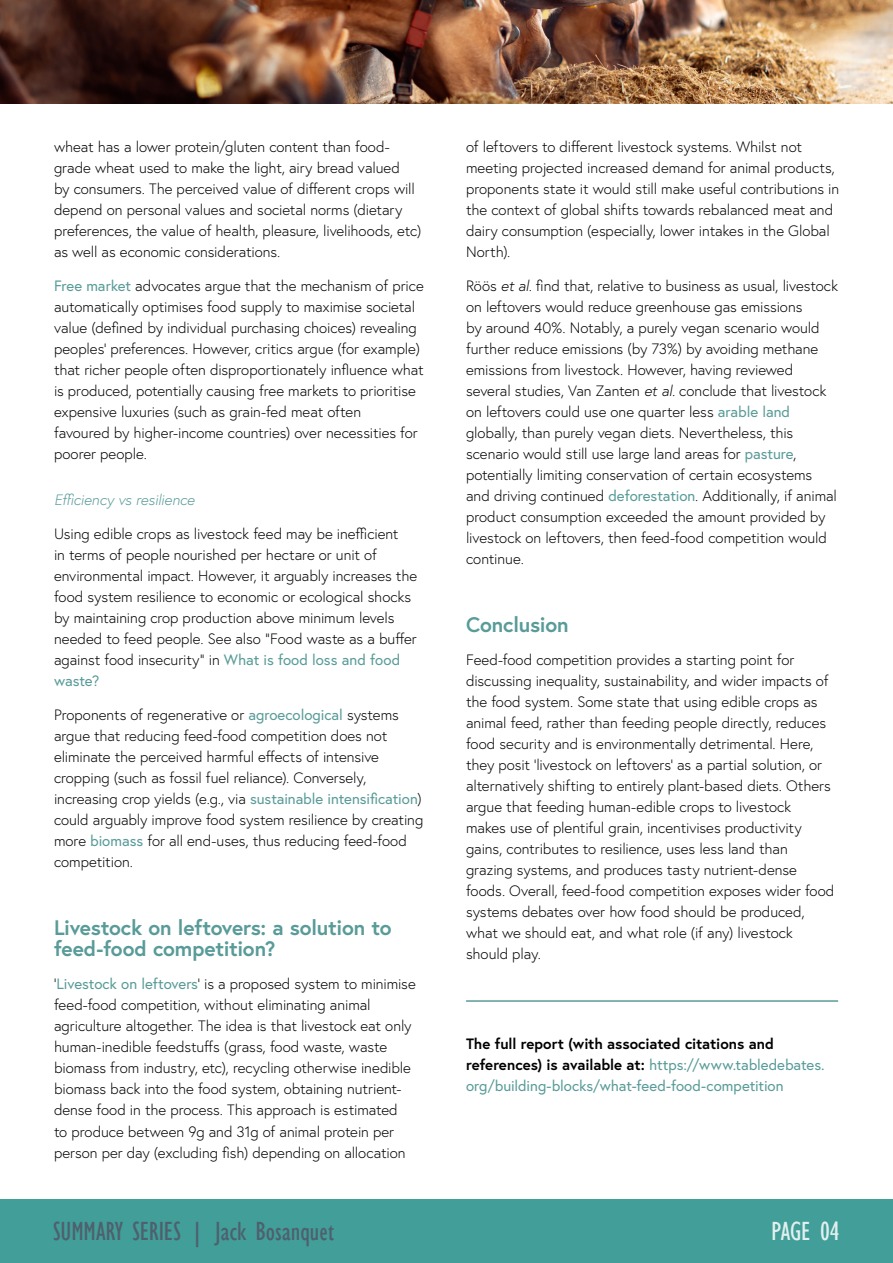
<style>
.page{position:relative;width:893px;height:1263px;background:#fff}
.page>*{position:absolute;margin:0;border:0;box-sizing:border-box;transform-origin:0 0}
.t1{font:condensed 27px "Gill Sans";letter-spacing:-.005em;color:#4e606e}
.t2{font:condensed 27px "Gill Sans";letter-spacing:-.005em;color:#e1f0ee}
.t3{font:700 21px/21px "Europa";letter-spacing:-.01em;color:#589b98}
.t4{font:300 15px/21px "Europa";letter-spacing:-.005em;color:#000}
.t5{font:15px/21px "Europa";letter-spacing:-.005em;color:#589b98}
.t6{font:italic 300 15px "Europa";letter-spacing:-.005em;color:#589b98}
.s1{font-weight:400;color:#589b98}
.s2{font-style:italic}
.s3{font-weight:700;color:#000}
</style>
<div class="page">
<div style="left:0;top:1199px;width:893px;height:64px;background:#419e99"></div>
<hr style="left:466px;top:1000px;width:372px;height:2px;background:#599b98">
<img style="left:0;top:0;width:893px;height:103px">
<p class="t4" style="left:54px;top:136px;width:369px">wheat has a lower protein/gluten content than food&shy;grade wheat used to make the light, airy bread valued<br>by consumers. The perceived value of different crops will depend on personal values and societal norms (dietary preferences, the value of health, pleasure, livelihoods, etc) as well as economic considerations.</p>
<p class="t4" style="left:54px;top:275px;width:371px"><span class="s1">Free market</span> advocates argue that the mechanism of price automatically optimises food supply to maximise societal value (defined by individual purchasing choices) revealing peoples’ preferences. However, critics argue (for example) that richer people often disproportionately influence what is produced, potentially causing free markets to prioritise expensive luxuries (such as grain-fed meat often<br>favoured by higher-income countries) over necessities for poorer people.</p>
<p class="t6" style="left:54px;top:491px;width:142px">Efficiency vs resilience</p>
<p class="t4" style="left:54px;top:523px;width:365px">Using edible crops as livestock feed may be inefficient<br>in terms of people nourished per hectare or unit of environmental impact. However, it arguably increases the food system resilience to economic or ecological shocks by maintaining crop production above minimum levels needed to feed people. See also “Food waste as a buffer against food insecurity” in <span class="s1">What is food loss and food waste?</span></p>
<p class="t4" style="left:54px;top:704px;width:371px">Proponents of regenerative or <span class="s1">agroecological</span> systems argue that reducing feed-food competition does not eliminate the perceived harmful effects of intensive cropping (such as fossil fuel reliance). Conversely, increasing crop yields (e.g., via <span class="s1">sustainable intensification</span>) could arguably improve food system resilience by creating more <span class="s1">biomass</span> for all end-uses, thus reducing feed-food competition.</p>
<h2 class="t3" style="left:54px;top:916px;width:339px">Livestock on leftovers: a solution to feed-food competition?</h2>
<p class="t4" style="left:54px;top:973px;width:363px">‘<span class="s1">Livestock on leftovers</span>’ is a proposed system to minimise feed-food competition, without eliminating animal agriculture altogether. The idea is that livestock eat only human-inedible feedstuffs (grass, food waste, waste biomass from industry, etc), recycling otherwise inedible biomass back into the food system, obtaining nutrient&shy;dense food in the process. This approach is estimated<br>to produce between 9g and 31g of animal protein per person per day (excluding fish) depending on allocation</p>
<p class="t4" style="left:466px;top:136px;width:375px">of leftovers to different livestock systems. Whilst not meeting projected increased demand for animal products, proponents state it would still make useful contributions in the context of global shifts towards rebalanced meat and dairy consumption (especially, lower intakes in the Global North).</p>
<p class="t4" style="left:466px;top:275px;width:373px">Röös <span class="s2">et al.</span> find that, relative to business as usual, livestock on leftovers would reduce greenhouse gas emissions<br>by around 40%. Notably, a purely vegan scenario would further reduce emissions (by 73%) by avoiding methane emissions from livestock. However, having reviewed several studies, Van Zanten <span class="s2">et al.</span> conclude that livestock on leftovers could use one quarter less <span class="s1">arable land </span>globally, than purely vegan diets. Nevertheless, this scenario would still use large land areas for <span class="s1">pasture</span>, potentially limiting conservation of certain ecosystems and driving continued <span class="s1">deforestation</span>. Additionally, if animal product consumption exceeded the amount provided by livestock on leftovers, then feed-food competition would continue.</p>
<h2 class="t3" style="left:466px;top:613px;width:104px">Conclusion</h2>
<p class="t4" style="left:466px;top:649px;width:370px">Feed-food competition provides a starting point for discussing inequality, sustainability, and wider impacts of the food system. Some state that using edible crops as animal feed, rather than feeding people directly, reduces food security and is environmentally detrimental. Here, they posit ‘livestock on leftovers’ as a partial solution, or alternatively shifting to entirely plant-based diets. Others argue that feeding human-edible crops to livestock makes use of plentiful grain, incentivises productivity gains, contributes to resilience, uses less land than grazing systems, and produces tasty nutrient-dense foods. Overall, feed-food competition exposes wider food systems debates over how food should be produced, what we should eat, and what role (if any) livestock should play.</p>
<p class="t5" style="left:466px;top:1033px;width:360px"><span class="s3">The full report (with associated citations and references) is available at:</span> https://www.tabledebates. org/building-blocks/what-feed-food-competition</p>
<h1 class="t1" style="left:53px;top:1216px;width:282px">SUMMARY SERIES | Jack Bosanquet</h1>
<h1 class="t2" style="left:771px;top:1216px;width:70px">PAGE 04</h1>
</div>
